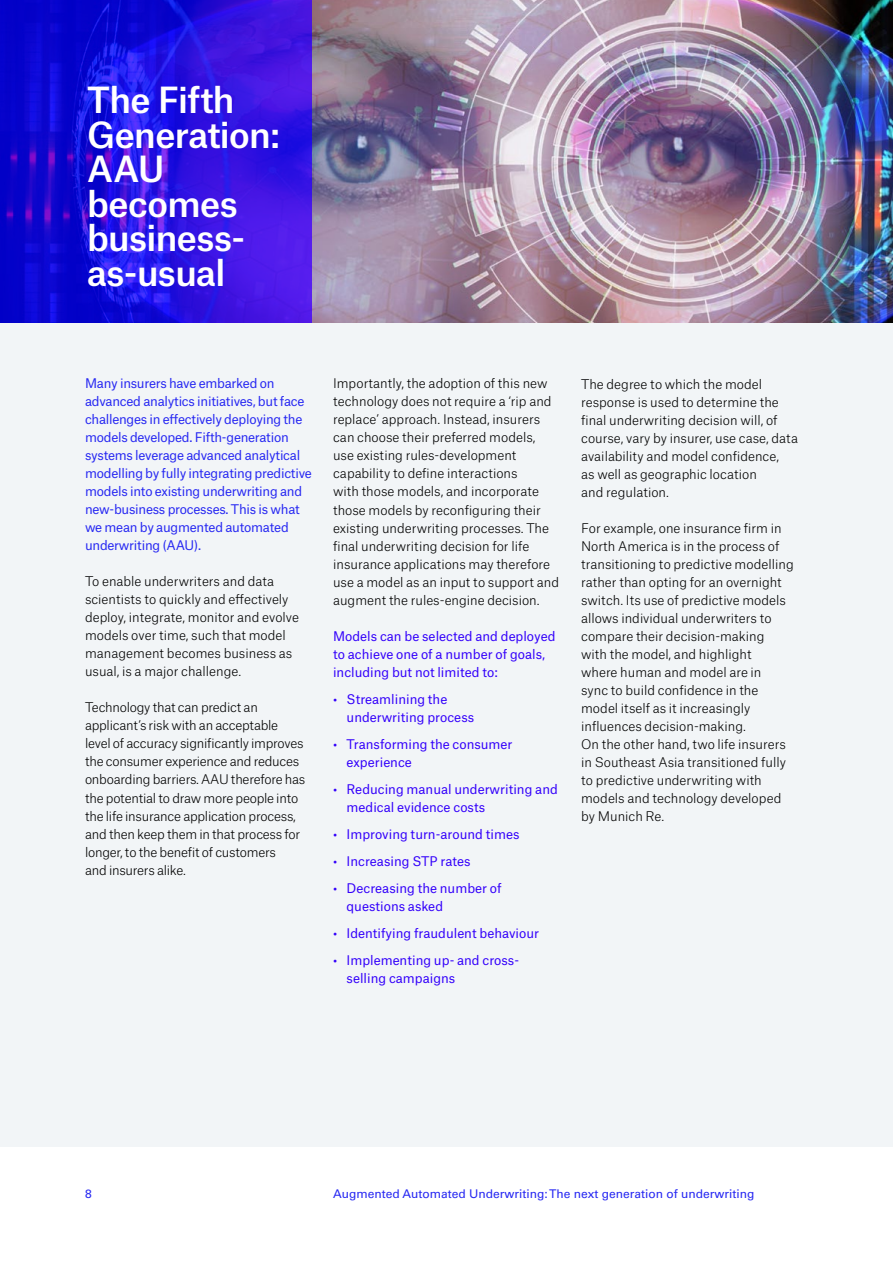
<style>
.page{position:relative;width:893px;height:1263px;background:#fff}
.page>*{position:absolute;margin:0;border:0;box-sizing:border-box;transform-origin:0 0}
.t1{font:500 34.5px/34.5px "Munich Re";letter-spacing:-.015em;color:#fff}
.t2{font:300 12.75px/18px "Munich Re";color:#000}
.t3{font:12.75px/18px "Munich Re";color:#3300fb}
.t4{font:12.75px/18px "Munich Re";letter-spacing:-.02em;color:#2728f2}
.t5{font:300 12.75px/18px "Munich Re";letter-spacing:-.02em;color:#000}
.t6{font:12px "Univers LT Std";color:#2728f2}
</style>
<div class="page">
<div style="left:0;top:0;width:893px;height:1146px;background:#f2f5f7"></div>
<img style="left:312px;top:0;width:581px;height:323px">
<svg style="left:0;top:0;width:312px;height:323px;background:#250fdc"></svg>
<h1 class="t1" style="left:87px;top:79px;width:194px">The Fifth<br>Generation:<br>AAU becomes business&shy;as-usual</h1>
<p class="t4" style="left:85px;top:373px;width:228px">Many insurers have embarked on advanced analytics initiatives, but face challenges in effectively deploying the models developed. Fifth-generation systems leverage advanced analytical modelling by fully integrating predictive models into existing underwriting and new-business processes. This is what we mean by augmented automated underwriting (AAU).</p>
<p class="t2" style="left:85px;top:571px;width:215px">To enable underwriters and data scientists to quickly and effectively deploy, integrate, monitor and evolve models over time, such that model management becomes business as usual, is a major challenge.</p>
<p class="t5" style="left:85px;top:697px;width:222px">Technology that can predict an applicant’s risk with an acceptable level of accuracy significantly improves the consumer experience and reduces onboarding barriers. AAU therefore has the potential to draw more people into the life insurance application process, and then keep them in that process for longer, to the benefit of customers<br>and insurers alike.</p>
<p class="t2" style="left:333px;top:373px;width:227px">Importantly, the adoption of this new technology does not require a ‘rip and replace’ approach. Instead, insurers can choose their preferred models, use existing rules-development capability to define interactions<br>with those models, and incorporate those models by reconfiguring their existing underwriting processes. The final underwriting decision for life insurance applications may therefore use a model as an input to support and augment the rules-engine decision.</p>
<p class="t3" style="left:333px;top:625px;width:224px">Models can be selected and deployed to achieve one of a number of goals, including but not limited to:</p>
<p class="t3" style="left:347px;top:688px;width:129px;text-indent:-14px">• Streamlining the underwriting process</p>
<p class="t3" style="left:347px;top:733px;width:167px;text-indent:-14px">• Transforming the consumer experience</p>
<p class="t3" style="left:347px;top:778px;width:213px;text-indent:-14px">• Reducing manual underwriting and medical evidence costs</p>
<p class="t3" style="left:333px;top:823px;width:188px">• Improving turn-around times</p>
<p class="t3" style="left:333px;top:850px;width:139px">• Increasing STP rates</p>
<p class="t3" style="left:347px;top:877px;width:157px;text-indent:-14px">• Decreasing the number of questions asked</p>
<p class="t3" style="left:333px;top:922px;width:208px">• Identifying fraudulent behaviour</p>
<p class="t3" style="left:347px;top:949px;width:174px;text-indent:-14px">• Implementing up- and cross&shy;selling campaigns</p>
<p class="t2" style="left:581px;top:373px;width:218px">The degree to which the model response is used to determine the final underwriting decision will, of course, vary by insurer, use case, data availability and model confidence,<br>as well as geographic location<br>and regulation.</p>
<p class="t2" style="left:581px;top:517px;width:214px">For example, one insurance firm in<br>North America is in the process of transitioning to predictive modelling rather than opting for an overnight switch. Its use of predictive models allows individual underwriters to compare their decision-making<br>with the model, and highlight<br>where human and model are in<br>sync to build confidence in the model itself as it increasingly influences decision-making.<br>On the other hand, two life insurers in Southeast Asia transitioned fully to predictive underwriting with models and technology developed by Munich Re.</p>
<p class="t6" style="left:85px;top:1186px;width:8px">8</p>
<p class="t6" style="left:333px;top:1186px;width:423px">Augmented Automated Underwriting: The next generation of underwriting</p>
</div>
